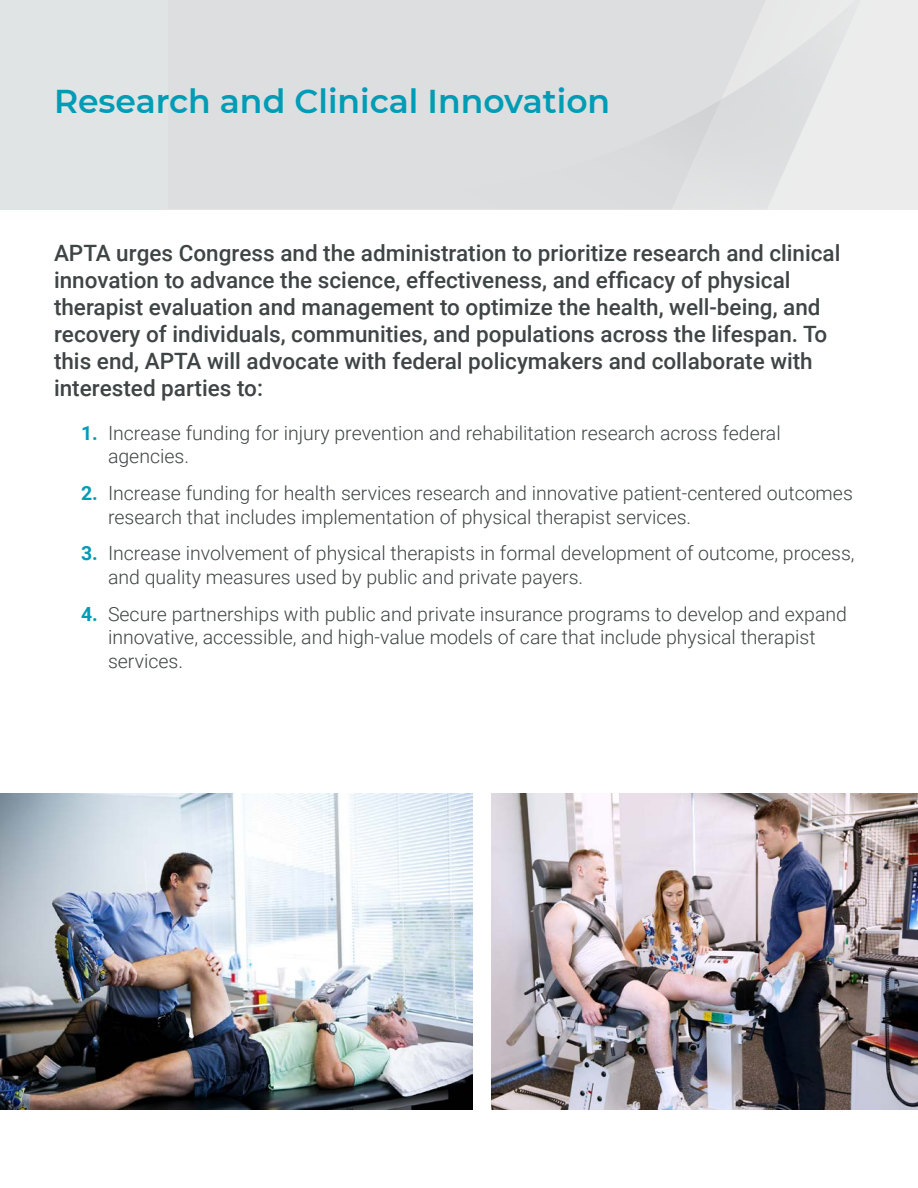
<style>
.page{position:relative;width:918px;height:1188px;background:#fff}
.page>*{position:absolute;margin:0;border:0;box-sizing:border-box;transform-origin:0 0}
.t1{font:600 33px "APTA Sans";color:#009cb6}
.subhead{font:500 22.5px/27px "Roboto";color:#3f4444}
.t2{font:300 19.5px/23.4px "Roboto";color:#3f4444}
.s1{font-weight:700;color:#009cb6}
</style>
<div class="page">
<img style="left:491px;top:794px;width:427px;height:315px">
<img style="left:0;top:794px;width:472px;height:315px">
<div style="left:0;top:0;width:918px;height:210px;background:#e0e4e5"></div>
<div style="left:167px;top:0;width:751px;height:210px;background:#ececed"></div>
<div style="left:168px;top:0;width:234px;height:209px;background:#dddedf"></div>
<svg style="left:402px;top:0;width:434px;height:209px"></svg>
<p class="t1" style="left:54px;top:78px;width:558px">Research and Clinical Innovation</p>
<p class="subhead" style="left:54px;top:239px;width:788px">APTA urges Congress and the administration to prioritize research and clinical innovation to advance the science, effectiveness, and efficacy of physical therapist evaluation and management to optimize the health, well-being, and recovery of individuals, communities, and populations across the lifespan. To this end, APTA will advocate with federal policymakers and collaborate with interested parties to:</p>
<p class="t2" style="left:108px;top:420px;width:674px;text-indent:-27px"><span class="s1">1.</span> Increase funding for injury prevention and rehabilitation research across federal agencies.</p>
<p class="t2" style="left:108px;top:481px;width:746px;text-indent:-27px"><span class="s1">2.</span> Increase funding for health services research and innovative patient-centered outcomes research that includes implementation of physical therapist services.</p>
<p class="t2" style="left:108px;top:541px;width:748px;text-indent:-27px"><span class="s1">3.</span> Increase involvement of physical therapists in formal development of outcome, process, and quality measures used by public and private payers.</p>
<p class="t2" style="left:108px;top:601px;width:741px;text-indent:-27px"><span class="s1">4.</span> Secure partnerships with public and private insurance programs to develop and expand innovative, accessible, and high-value models of care that include physical therapist services.</p>
</div>
